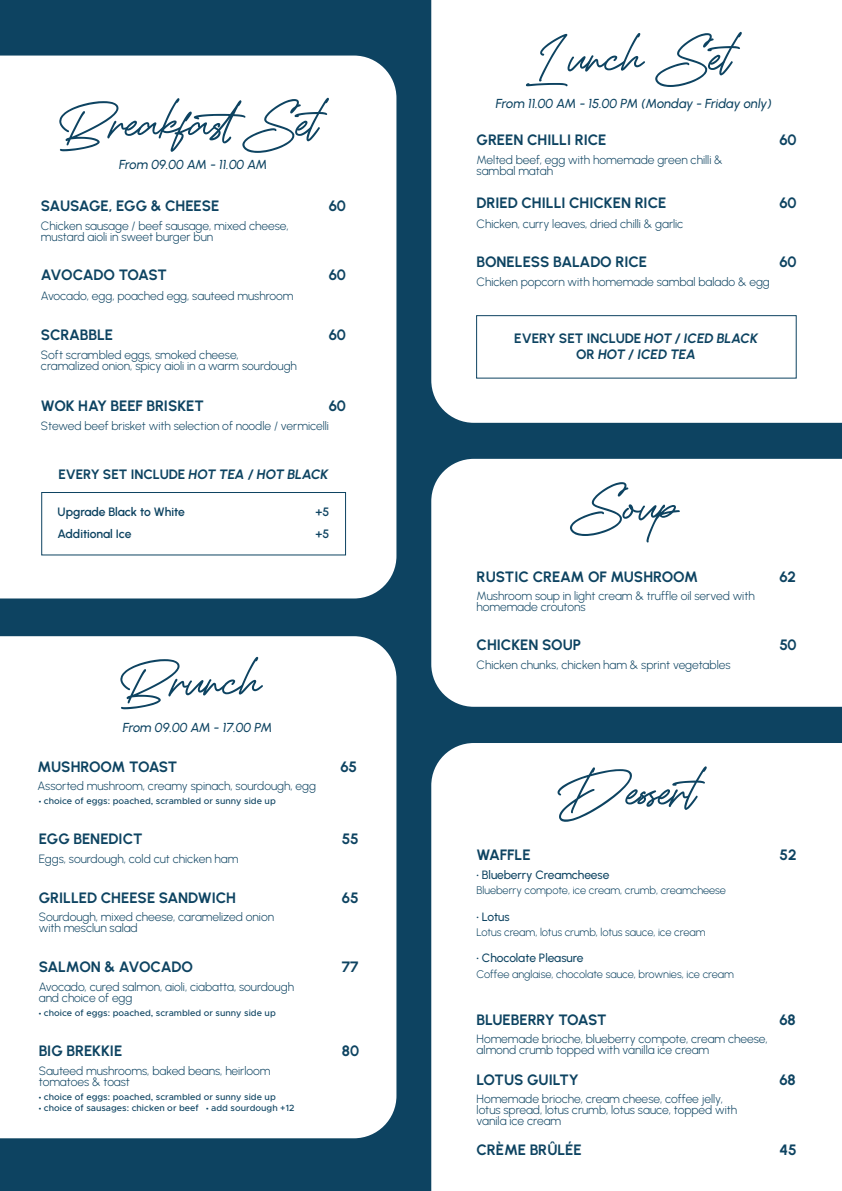
<style>
.page{position:relative;width:842px;height:1191px;background:#0d4361}
.page>*{position:absolute;margin:0;border:0;box-sizing:border-box;transform-origin:0 0}
.t1{font:100px "Drive Hearts";color:#0d4361}
.t2{font:700 15px "Urbanist";letter-spacing:-.01em;color:#0d4361}
.t3{font:700 15px "Urbanist";letter-spacing:-.03em;color:#0d4361}
.t4{font:italic 700 13.6px/16.3px "Urbanist";color:#0d4361;text-align:center}
.t5{font:700 13.6px "Urbanist";letter-spacing:-.005em;color:#0d4361}
.t6{font:italic 500 13px "Urbanist";letter-spacing:-.015em;color:#0d4361}
.t7{font:600 12.1px/21.8px "Urbanist";letter-spacing:-.01em;color:#0d4361}
.t8{font:300 12px/11px "Urbanist";letter-spacing:-.005em;color:#0d4361}
.t9{font:500 12px "Urbanist";letter-spacing:-.01em;color:#0d4361}
.t10{font:300 11px "Urbanist";letter-spacing:-.005em;color:#0d4361}
.t11{font:500 9px "Metropolis";color:#0d4361}
.s1{font-style:italic}
.s2{font-family:"Myriad Pro";font-weight:400}
.s3{font-style:normal}
</style>
<div class="page">
<div style="left:0;top:56px;width:396px;height:542px;background:#fff"></div>
<div style="left:0;top:636px;width:396px;height:502px;background:#fff"></div>
<div style="left:431px;top:743px;width:411px;height:448px;background:#fff"></div>
<div style="left:431px;top:0;width:411px;height:423px;background:#fff"></div>
<div style="left:431px;top:459px;width:411px;height:248px;background:#fff"></div>
<div style="left:476px;top:315px;width:321px;height:63px;border:1px solid #0d4361"></div>
<div style="left:41px;top:492px;width:305px;height:63px;border:1px solid #0d4361"></div>
<h1 class="t1" style="left:58px;top:64px;width:262px">BreakfastSet</h1>
<p class="t6" style="left:119px;top:155px;width:150px">From 09.00 AM - 11.00 AM</p>
<p class="t2" style="left:41px;top:196px;width:180px">SAUSAGE, EGG &amp; CHEESE</p>
<p class="t8" style="left:41px;top:219px;width:249px">Chicken sausage / beef sausage, mixed cheese, mustard aioli in sweet burger bun</p>
<p class="t3" style="left:41px;top:265px;width:127px">AVOCADO TOAST</p>
<p class="t8" style="left:41px;top:289px;width:254px">Avocado, egg, poached egg, sauteed mushroom</p>
<p class="t2" style="left:41px;top:324px;width:74px">SCRABBLE</p>
<p class="t8" style="left:41px;top:349px;width:257px">Soft scrambled eggs, smoked cheese, cramalized onion, spicy aioli in a warm sourdough</p>
<p class="t2" style="left:329px;top:196px;width:19px">60</p>
<p class="t2" style="left:329px;top:265px;width:19px">60</p>
<p class="t2" style="left:329px;top:325px;width:19px">60</p>
<p class="t2" style="left:41px;top:395px;width:165px">WOK HAY BEEF BRISKET</p>
<p class="t8" style="left:41px;top:420px;width:290px">Stewed beef brisket with selection of noodle / vermicelli</p>
<p class="t2" style="left:329px;top:396px;width:19px">60</p>
<p class="t5" style="left:58px;top:465px;width:272px">EVERY SET INCLUDE <span class="s1">HOT TEA / HOT BLACK</span></p>
<p class="t7" style="left:315px;top:501px;width:15px">+5 +5</p>
<p class="t7" style="left:58px;top:501px;width:129px">Upgrade Black to White<br>Additional Ice</p>
<h1 class="t1" style="left:119px;top:622px;width:144px">Brunch</h1>
<p class="t6" style="left:123px;top:719px;width:151px">From 09.00 AM - 17.00 PM</p>
<p class="t3" style="left:38px;top:757px;width:141px">MUSHROOM TOAST</p>
<p class="t8" style="left:38px;top:780px;width:280px">Assorted mushroom, creamy spinach, sourdough, egg</p>
<p class="t11" style="left:39px;top:795px;width:238px"><span class="s2">•</span> choice of eggs: poached, scrambled or sunny side up</p>
<p class="t2" style="left:39px;top:829px;width:105px">EGG BENEDICT</p>
<p class="t8" style="left:39px;top:852px;width:201px">Eggs, sourdough, cold cut chicken ham</p>
<p class="t2" style="left:39px;top:887px;width:199px">GRILLED CHEESE SANDWICH</p>
<p class="t8" style="left:39px;top:911px;width:237px">Sourdough, mixed cheese, caramelized onion with mesclun salad</p>
<p class="t2" style="left:39px;top:957px;width:156px">SALMON &amp; AVOCADO</p>
<p class="t8" style="left:39px;top:980px;width:257px">Avocado, cured salmon, aioli, ciabatta, sourdough and choice of egg</p>
<p class="t11" style="left:39px;top:1007px;width:238px"><span class="s2">•</span> choice of eggs: poached, scrambled or sunny side up</p>
<p class="t2" style="left:39px;top:1041px;width:85px">BIG BREKKIE</p>
<p class="t8" style="left:39px;top:1064px;width:233px">Sauteed mushrooms, baked beans, heirloom tomatoes &amp; toast</p>
<p class="t11" style="left:39px;top:1091px;width:238px"><span class="s2">•</span> choice of eggs: poached, scrambled or sunny side up</p>
<p class="t11" style="left:39px;top:1102px;width:257px"><span class="s2">•</span> choice of sausages: chicken or beef <span class="s2">•</span> add sourdough +12</p>
<p class="t2" style="left:340px;top:757px;width:18px">65</p>
<p class="t2" style="left:342px;top:829px;width:18px">55</p>
<p class="t2" style="left:342px;top:887px;width:18px">65</p>
<p class="t2" style="left:342px;top:957px;width:18px">77</p>
<p class="t2" style="left:342px;top:1041px;width:19px">80</p>
<h1 class="t1" style="left:533px;top:-2px;width:200px">Lunch Set</h1>
<p class="t6" style="left:496px;top:95px;width:277px">From 11.00 AM - 15.00 PM (Monday - Friday only)</p>
<p class="t2" style="left:477px;top:130px;width:131px">GREEN CHILLI RICE</p>
<p class="t8" style="left:477px;top:154px;width:248px">Melted beef, egg with homemade green chilli &amp; sambal matah</p>
<p class="t2" style="left:477px;top:193px;width:191px">DRIED CHILLI CHICKEN RICE</p>
<p class="t8" style="left:477px;top:217px;width:208px">Chicken, curry leaves, dried chilli &amp; garlic</p>
<p class="t2" style="left:477px;top:252px;width:172px">BONELESS BALADO RICE</p>
<p class="t8" style="left:477px;top:276px;width:295px">Chicken popcorn with homemade sambal balado &amp; egg</p>
<p class="t2" style="left:779px;top:130px;width:19px">60</p>
<p class="t2" style="left:779px;top:193px;width:19px">60</p>
<p class="t2" style="left:779px;top:252px;width:19px">60</p>
<p class="t4" style="left:514px;top:329px;width:245px"><span class="s3">EVERY SET INCLUDE</span> HOT / ICED BLACK<br><span class="s3">OR</span> HOT / ICED TEA</p>
<h1 class="t1" style="left:574px;top:447px;width:107px">Soup</h1>
<p class="t2" style="left:477px;top:567px;width:223px">RUSTIC CREAM OF MUSHROOM</p>
<p class="t8" style="left:477px;top:590px;width:280px">Mushroom soup in light cream &amp; truffle oil served with homemade croutons</p>
<p class="t2" style="left:477px;top:635px;width:106px">CHICKEN SOUP</p>
<p class="t8" style="left:477px;top:658px;width:255px">Chicken chunks, chicken ham &amp; sprint vegetables</p>
<p class="t2" style="left:779px;top:567px;width:18px">62</p>
<p class="t2" style="left:779px;top:635px;width:19px">50</p>
<h1 class="t1" style="left:556px;top:732px;width:141px">Dessert</h1>
<p class="t2" style="left:477px;top:845px;width:55px">WAFFLE</p>
<p class="t9" style="left:477px;top:866px;width:134px">• Blueberry Creamcheese</p>
<p class="t10" style="left:477px;top:883px;width:251px">Blueberry compote, ice cream, crumb, creamcheese</p>
<p class="t9" style="left:477px;top:908px;width:34px">• Lotus</p>
<p class="t10" style="left:477px;top:925px;width:230px">Lotus cream, lotus crumb, lotus sauce, ice cream</p>
<p class="t9" style="left:477px;top:950px;width:108px">• Chocolate Pleasure</p>
<p class="t10" style="left:477px;top:967px;width:259px">Coffee anglaise, chocolate sauce, brownies, ice cream</p>
<p class="t2" style="left:779px;top:845px;width:19px">52</p>
<p class="t2" style="left:477px;top:1009px;width:131px">BLUEBERRY TOAST</p>
<p class="t8" style="left:477px;top:1033px;width:292px">Homemade brioche, blueberry compote, cream cheese, almond crumb topped with vanilla ice cream</p>
<p class="t2" style="left:477px;top:1070px;width:104px">LOTUS GUILTY</p>
<p class="t8" style="left:477px;top:1093px;width:262px">Homemade brioche, cream cheese, coffee jelly, lotus spread, lotus crumb, lotus sauce, topped with vanila ice cream</p>
<p class="t2" style="left:477px;top:1139px;width:107px">CRÈME BRÛLÉE</p>
<p class="t2" style="left:779px;top:1009px;width:18px">68</p>
<p class="t2" style="left:779px;top:1070px;width:18px">68</p>
<p class="t2" style="left:779px;top:1139px;width:19px">45</p>
</div>
